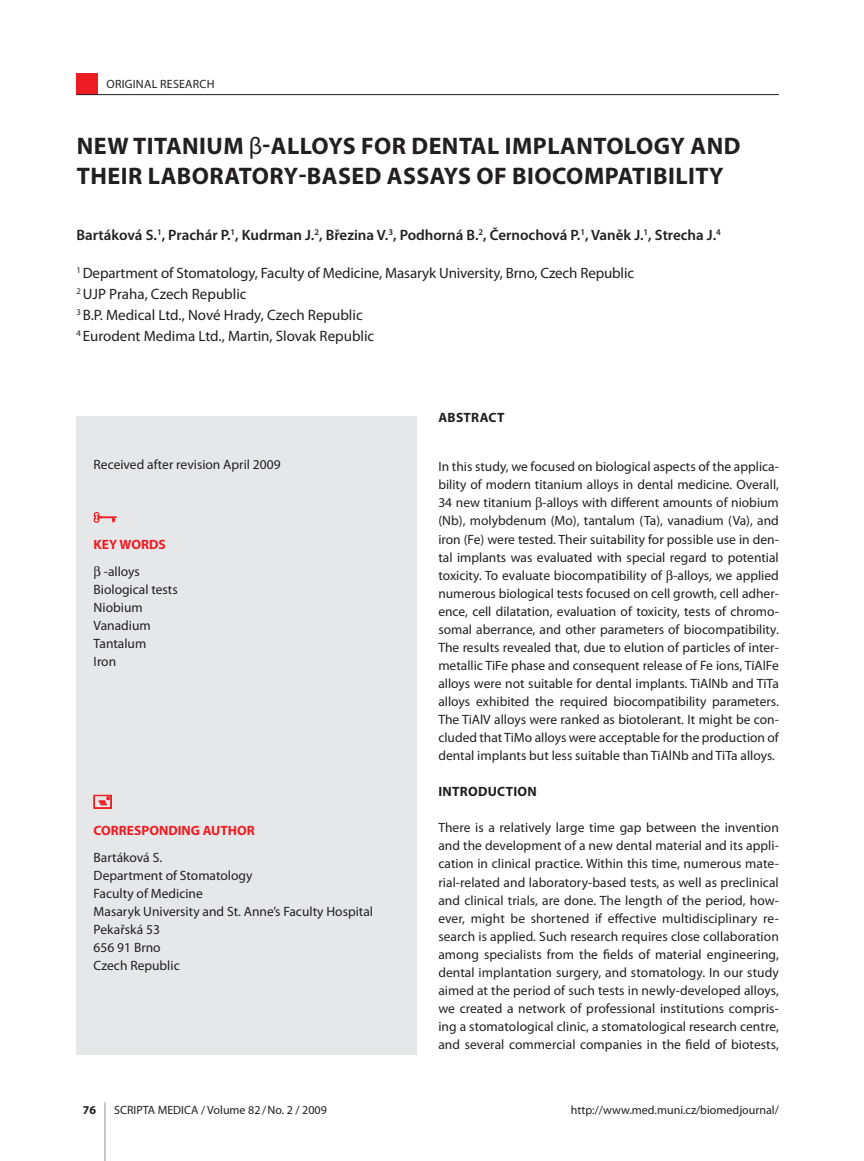
<style>
.page{position:relative;width:864px;height:1161px;background:#fff}
.page>*{position:absolute;margin:0;border:0;box-sizing:border-box;transform-origin:0 0}
.t1{font:700 24px/30px "Myriad Pro";letter-spacing:.02em;color:#231f20}
.t2{font:15px/21px "Myriad Pro";letter-spacing:-.005em;color:#231f20}
.t3{font:600 15px "Myriad Pro";color:#231f20}
.t4{font:13.5px/18px "Myriad Pro";color:#231f20;text-align:justify}
.t5{font:700 13.5px "Myriad Pro";color:#ee1d23}
.t6{font:700 13.5px "Myriad Pro";letter-spacing:.02em;color:#231f20}
.t7{font:12px "Myriad Pro";color:#231f20}
.t8{font:700 12px "Myriad Pro";color:#231f20}
.s1{font-weight:400}
</style>
<div class="page">
<div style="left:77px;top:74px;width:21px;height:21px;background:#ee1d23"></div>
<hr style="left:77px;top:94px;width:701px;height:1px;background:#231f20">
<hr style="left:104px;top:1102px;width:1px;height:59px;background:#939598">
<div style="left:77px;top:416px;width:340px;height:638px;background:#e6e7e9"></div>
<svg style="left:94px;top:512px;width:23px;height:11px"></svg>
<svg style="left:93px;top:795px;width:19px;height:14px"></svg>
<p class="t7" style="left:106px;top:76px;width:62px">original researc</p>
<p class="t7" style="left:207px;top:76px;width:9px">h</p>
<h1 class="t1" style="left:77px;top:130px;width:662px">NEW TITANIUM <span class="s1">β</span>-ALLOYS FOR DENTAL IMPLANTOLOGY AND<br>THEIR LABORATORY-BASED ASSAYS OF BIOCOMPATIBILITY</h1>
<p class="t3" style="left:77px;top:225px;width:645px">Bartáková S.<sup>1</sup>, Prachár P.<sup>1</sup>, Kudrman J.<sup>2</sup>, Březina V.<sup>3</sup>, Podhorná B.<sup>2</sup>, Černochová P.<sup>1</sup>, Vaněk J.<sup>1</sup>, Strecha J.<sup>4</sup></p>
<p class="t2" style="left:77px;top:262px;width:558px"><sup>1</sup> Department of Stomatology, Faculty of Medicine, Masaryk University, Brno, Czech Republic <sup>2</sup> UJP Praha, Czech Republic<br><sup>3</sup> B.P. Medical Ltd., Nové H rady, Czech Republic<br><sup>4</sup> Eurodent Medima Ltd., Martin, Slovak Republic</p>
<p class="t4" style="left:94px;top:455px;width:188px">Received after revision April 2009</p>
<p class="t5" style="left:94px;top:536px;width:74px">KEY WORDS</p>
<p class="t4" style="left:94px;top:562px;width:86px;text-align:left;text-indent:10px">-alloys<br>Biological tests<br>Niobium<br>Vanadium<br>Tantalum<br>Iron</p>
<p class="t5" style="left:94px;top:822px;width:163px">CORRESPONDING AUTHOR</p>
<p class="t4" style="left:94px;top:848px;width:281px;text-align:left">Bartáková S.<br>Department of Stomatology<br>Faculty of Medicine<br>Masaryk University and St. Anne’s Faculty Hospital<br>Pekařská 53<br>656 91 Brno<br>Czech Republic</p>
<p class="t6" style="left:438px;top:408px;width:19px">ABSTRACT</p>
<p class="t4" style="left:438px;top:457px;width:342px">In this study, we focused on biological aspects of the applica&shy;bility of modern titanium alloys in dental medicine. Overall, 34 new titanium -alloys with different amounts of niobium (Nb), molybdenum (Mo), tantalum (Ta), vanadium (Va), and iron (Fe) were tested. Their suitability for possible use in den&shy;tal implants was evaluated with special regard to potential toxicity. To evaluate biocompatibility of -alloys, we applied numerous biological tests focused on cell growth, cell adher&shy;ence, cell dilatation, evaluation of toxicity, tests of chromo&shy;somal aberrance, and other parameters of biocompatibility.<br>The results revealed that, due to elution of particles of inter&shy;metallic TiFe phase and consequent release of Fe ions, TiAlFe alloys were not suitable for dental implants. TiAlNb and TiTa alloys exhibited the required biocompatibility parameters.<br>The TiAlV alloys were ranked as biotolerant. It might be con&shy;cluded that TiMo alloys were acceptable for the production of dental implants but less suitable than TiAlNb and TiTa alloys.</p>
<p class="t6" style="left:438px;top:783px;width:14px">INTRO</p>
<p class="t6" style="left:478px;top:783px;width:28px">DUCTION</p>
<p class="t4" style="left:438px;top:818px;width:342px">There is a relatively large time gap between the invention and the development of a new dental material and its appli&shy;cation in clinical practice. Within this time, numerous mate&shy;rial-related and laboratory-based tests, as well as preclinical and clinical trials, are done. The length of the period, how&shy;ever, might be shortened if effective multidisciplinary re&shy;search is applied. Such research requires close collaboration among specialists from the fields of material engineering, dental implantation surgery, and stomatology. In our study aimed at the period of such tests in newly-developed alloys, we created a network of professional institutions compris&shy;ing a stomatological clinic, a stomatological research centre, and several commercial companies in the field of biotests,</p>
<p class="t8" style="left:83px;top:1102px;width:15px">76</p>
<p class="t7" style="left:114px;top:1102px;width:214px">SCRIPTA MEDICA / Volume 82/No. 2 / 2009</p>
<p class="t7" style="left:570px;top:1102px;width:209px">http://www.med.muni.cz/biomedjournal/</p>
</div>
